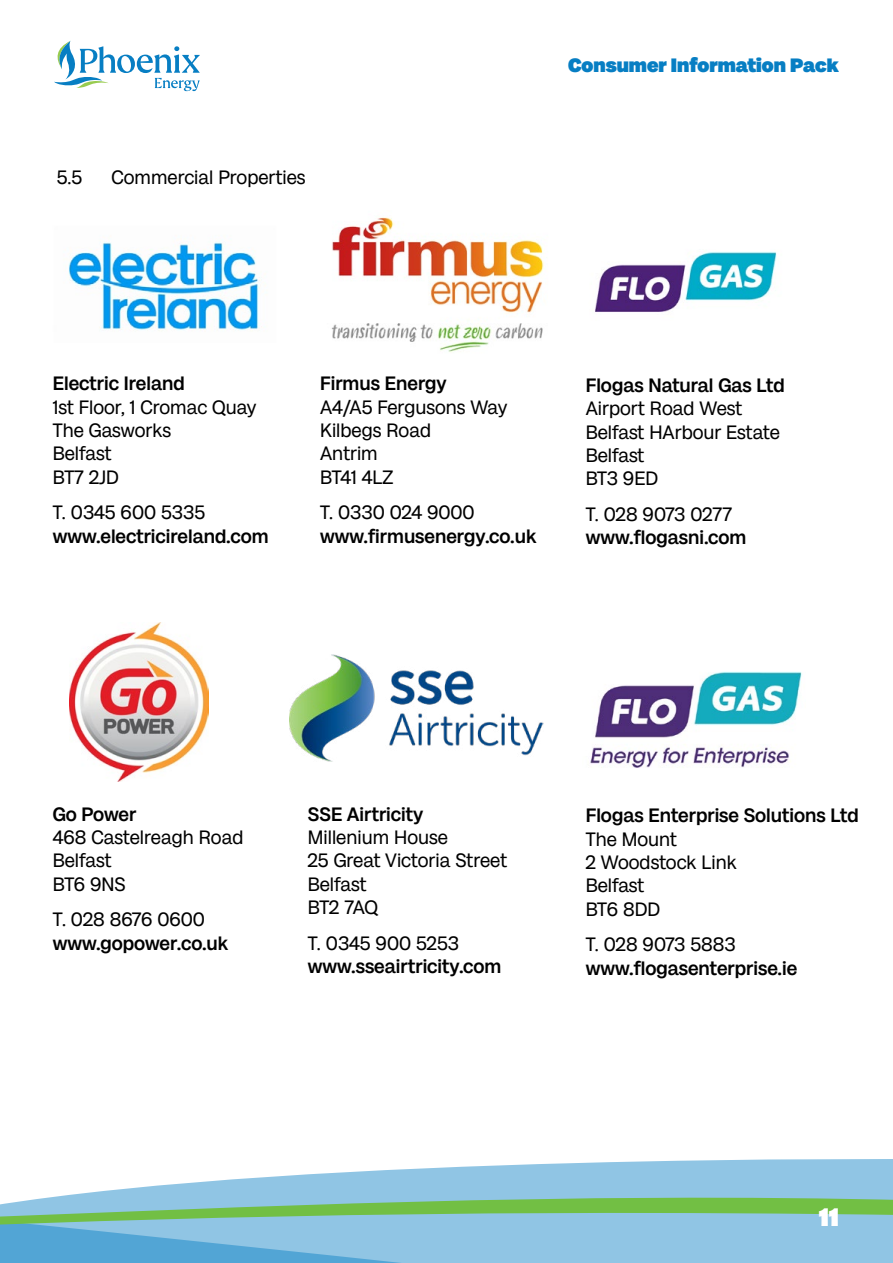
<style>
.page{position:relative;width:893px;height:1263px;background:#fff}
.page>*{position:absolute;margin:0;border:0;box-sizing:border-box;transform-origin:0 0}
.t1{font:800 25.5px "Milligram";color:#fff}
.t2{font:19.5px/23.4px "Milligram";color:#000}
.t3{font:500 19.5px "Milligram";color:#000}
.t4{font:800 19.5px "Milligram";color:#077ec3}
</style>
<div class="page">
<svg style="left:0;top:1159px;width:893px;height:104px;fill:#90c5e4"></svg>
<svg style="left:54px;top:41px;width:146px;height:50px"></svg>
<img style="left:331px;top:217px;width:213px;height:135px">
<img style="left:68px;top:241px;width:192px;height:90px">
<img style="left:595px;top:251px;width:182px;height:61px">
<img style="left:69px;top:622px;width:139px;height:160px">
<img style="left:289px;top:655px;width:254px;height:107px">
<img style="left:590px;top:671px;width:212px;height:97px">
<p class="t2" style="left:57px;top:164px;width:27px">5.5</p>
<p class="t2" style="left:111px;top:164px;width:196px">Commercial Properties</p>
<p class="t4" style="left:568px;top:50px;width:272px">Consumer Information Pack</p>
<p class="t3" style="left:53px;top:370px;width:133px">Electric Ireland</p>
<p class="t2" style="left:53px;top:394px;width:205px">1st Floor, 1 Cromac Quay<br>The Gasworks<br>Belfast<br>BT7 2JD</p>
<p class="t2" style="left:53px;top:499px;width:154px">T. 0345 600 5335</p>
<p class="t3" style="left:53px;top:523px;width:217px">www.electricireland.com</p>
<p class="t3" style="left:320px;top:370px;width:128px">Firmus Energy</p>
<p class="t2" style="left:320px;top:394px;width:189px">A4/A5 Fergusons Way<br>Kilbegs Road<br>Antrim<br>BT41 4LZ</p>
<p class="t2" style="left:320px;top:499px;width:156px">T. 0330 024 9000</p>
<p class="t3" style="left:320px;top:523px;width:218px">www.firmusenergy.co.uk</p>
<p class="t3" style="left:586px;top:372px;width:200px">Flogas Natural Gas Ltd</p>
<p class="t2" style="left:586px;top:395px;width:196px">Airport Road West<br>Belfast HArbour Estate<br>Belfast<br>BT3 9ED</p>
<p class="t2" style="left:586px;top:501px;width:148px">T. 028 9073 0277</p>
<p class="t3" style="left:586px;top:524px;width:162px">www.flogasni.com</p>
<p class="t3" style="left:53px;top:801px;width:85px">Go Power</p>
<p class="t2" style="left:53px;top:824px;width:192px">468 Castelreagh Road<br>Belfast<br>BT6 9NS</p>
<p class="t2" style="left:53px;top:906px;width:154px">T. 028 8676 0600</p>
<p class="t3" style="left:53px;top:930px;width:177px">www.gopower.co.uk</p>
<p class="t3" style="left:308px;top:801px;width:117px">SSE Airtricity</p>
<p class="t2" style="left:308px;top:824px;width:201px">Millenium House<br>25 Great Victoria Street<br>Belfast<br>BT2 7AQ</p>
<p class="t2" style="left:308px;top:930px;width:153px">T. 0345 900 5253</p>
<p class="t3" style="left:308px;top:953px;width:195px">www.sseairtricity.com</p>
<p class="t3" style="left:586px;top:802px;width:274px">Flogas Enterprise Solutions Ltd</p>
<p class="t2" style="left:586px;top:826px;width:153px">The Mount<br>2 Woodstock Link<br>Belfast<br>BT6 8DD</p>
<p class="t2" style="left:586px;top:931px;width:151px">T. 028 9073 5883</p>
<p class="t3" style="left:586px;top:955px;width:213px">www.flogasenterprise.ie</p>
<h1 class="t1" style="left:819px;top:1198px;width:22px">11</h1>
</div>
